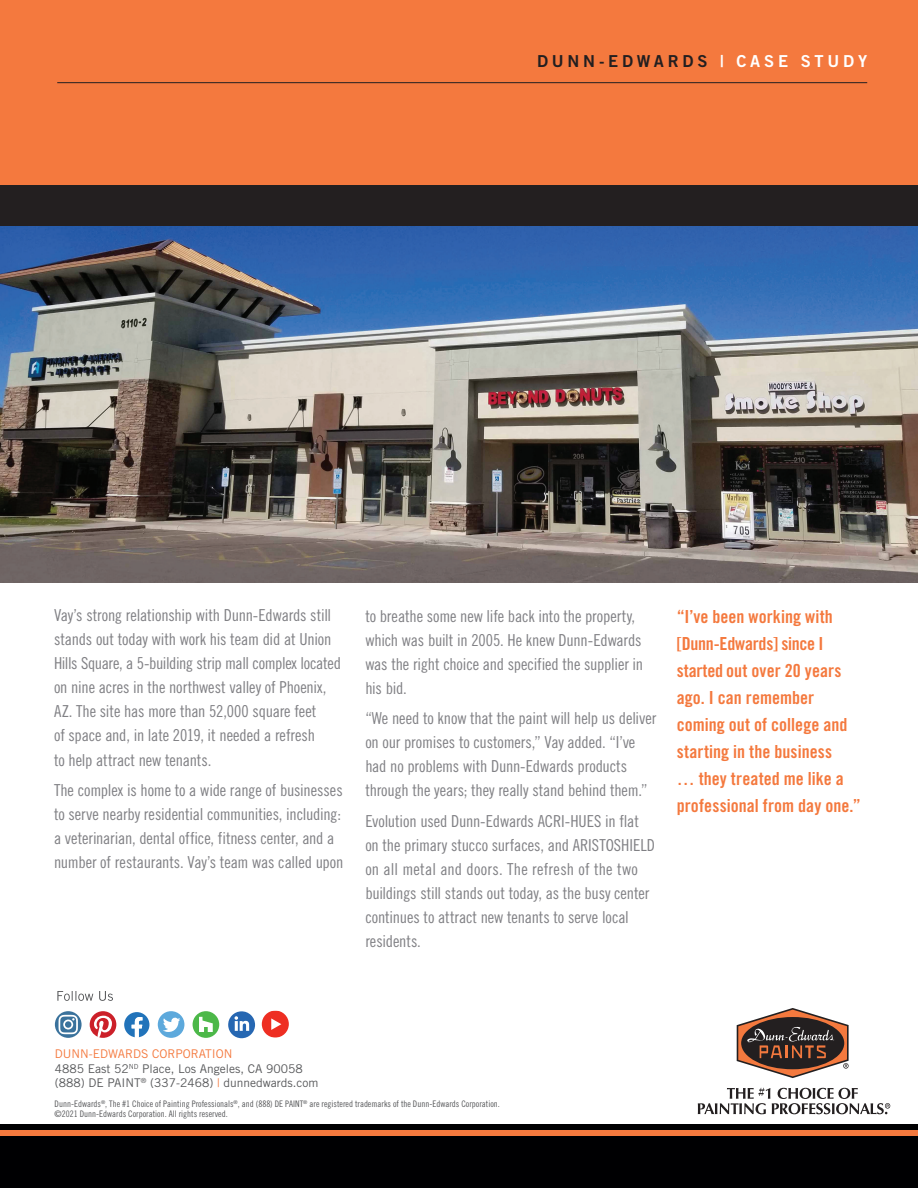
<style>
.page{position:relative;width:918px;height:1188px;background:#fff}
.page>*{position:absolute;margin:0;border:0;box-sizing:border-box;transform-origin:0 0}
.t1{font:18px/27px "Trade Gothic Bold Cond Twenty";color:#f4793e}
.t2{font:16.5px/24px "Trade Gothic Cond Eighteen";letter-spacing:-.01em;color:#808084}
.t3{font:16.5px "Trade Gothic Bold Two";letter-spacing:.23em;color:#231f20}
.t4{font:12px/14.4px "Trade Gothic";color:#57585a}
.t5{font:9px/9.8px "Trade Gothic Cond Eighteen";color:#57585a}
.s1{color:#fff}
.s2{color:#f4793e}
</style>
<div class="page">
<div style="left:0;top:0;width:918px;height:220px;background:#f4793e"></div>
<svg style="left:737px;top:1008px;width:112px;height:70px"></svg>
<svg style="left:698px;top:1088px;width:192px;height:26px"></svg>
<svg style="left:57px;top:991px;width:56px;height:10px"></svg>
<svg style="left:124px;top:1012px;width:25px;height:25px"></svg>
<svg style="left:90px;top:1011px;width:26px;height:27px"></svg>
<div style="left:158px;top:1011px;width:26px;height:27px;background:#5da9dc;border-radius:50%"></div>
<svg style="left:163px;top:1017px;width:17px;height:15px"></svg>
<svg style="left:55px;top:1011px;width:27px;height:27px"></svg>
<svg style="left:59px;top:1015px;width:19px;height:19px"></svg>
<div style="left:193px;top:1011px;width:26px;height:27px;background:#4cb849;border-radius:50%"></div>
<svg style="left:199px;top:1017px;width:14px;height:15px"></svg>
<svg style="left:262px;top:1011px;width:27px;height:27px"></svg>
<svg style="left:228px;top:1011px;width:27px;height:27px"></svg>
<hr style="left:57px;top:82px;width:810px;height:1px;background:#231f20">
<img style="left:0;top:226px;width:918px;height:356px">
<div style="left:0;top:185px;width:918px;height:41px;background:#231f20"></div>
<div style="left:0;top:1125px;width:918px;height:63px;background:#000002"></div>
<div style="left:0;top:1130px;width:918px;height:6px;background:#f4793e"></div>
<p class="t3" style="left:537px;top:51px;width:332px">DUNN-EDWARDS <span class="s1">| CASE STUDY</span></p>
<p class="t2" style="left:54px;top:603px;width:289px">Vay’s strong relationship with Dunn-Edwards still stands out today with work his team did at Union Hills Square, a 5-building strip mall complex located on nine acres in the northwest valley of Phoenix, AZ. The site has more than 52,000 square feet<br>of space and, in late 2019, it needed a refresh<br>to help attract new tenants.</p>
<p class="t2" style="left:54px;top:778px;width:291px">The complex is home to a wide range of businesses to serve nearby residential communities, including: a veterinarian, dental office, fitness center, and a number of restaurants. Vay’s team was called upon</p>
<p class="t2" style="left:365px;top:604px;width:279px">to breathe some new life back into the property, which was built in 2005. He knew Dunn-Edwards was the right choice and specified the supplier in his bid.</p>
<p class="t2" style="left:365px;top:706px;width:293px">“We need to know that the paint will help us deliver on our promises to customers,” Vay added. “I’ve had no problems with Dunn-Edwards products through the years; they really stand behind them.”</p>
<p class="t2" style="left:365px;top:809px;width:291px">Evolution used Dunn-Edwards ACRI-HUES in flat on the primary stucco surfaces, and ARISTOSHIELD on all metal and doors. The refresh of the two buildings still stands out today, as the busy center continues to attract new tenants to serve local residents.</p>
<p class="t1" style="left:677px;top:603px;width:186px">“I’ve been working with [Dunn-Edwards] since I started out over 20 years ago. I can remember coming out of college and starting in the business<br>… they treated me like a professional from day one.”</p>
<p class="t4" style="left:55px;top:1047px;width:265px"><span class="s2">DUNN-EDWARDS CORPORATION<br></span>4885 East 52<sup>ND</sup> Place, Los Angeles, CA 90058 (888) DE PAINT<sup>®</sup> (337-2468) <span class="s2">|</span> dunnedwards.com</p>
<p class="t5" style="left:55px;top:1099px;width:447px">Dunn-Edwards<sup>®</sup>, The #1 Choice of Painting Professionals<sup>®</sup>, and (888) DE PAINT<sup>®</sup> are registered trademarks of the Dunn-Edwards Corporation. ©2021 Dunn-Edwards Corporation. All rights reserved.</p>
</div>
